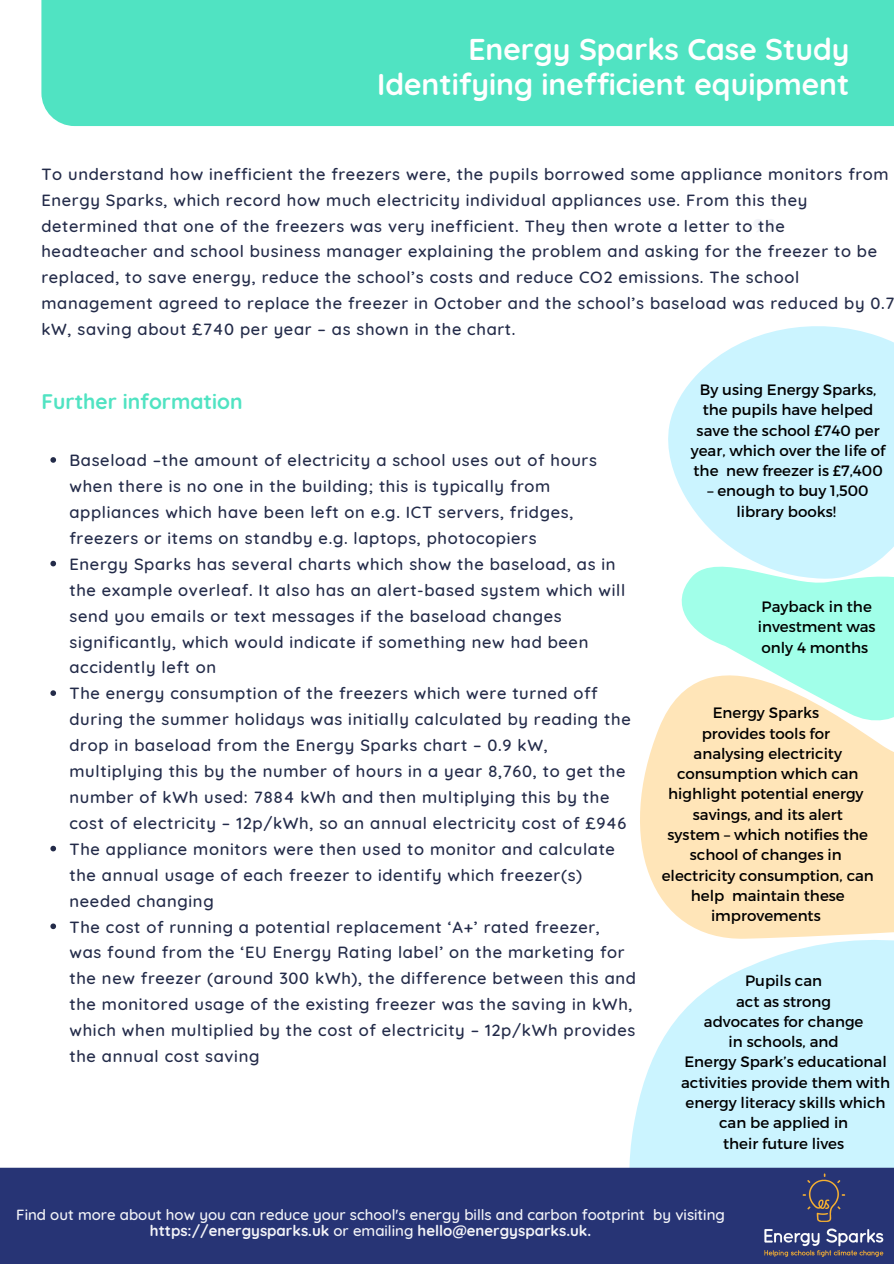
<style>
.page{position:relative;width:894px;height:1264px;background:#fff}
.page>*{position:absolute;margin:0;border:0;box-sizing:border-box;transform-origin:0 0}
.t1{font:700 30px "Quicksand";color:#fff}
.t2{font:700 21px "Quicksand";color:#50e3c2}
.t3{font:500 16.5px/26px "Quicksand";letter-spacing:.04em;color:#232b49}
.t4{font:15px/20.2px "Montserrat";color:#000;text-align:center}
.t5{font:500 15px/17px "Quicksand";color:#f3f4f8;text-align:center}
.s1{font-weight:700}
</style>
<div class="page">
<div style="left:41px;top:0;width:852px;height:126px;background:#50e3c2"></div>
<div style="left:640px;top:728px;width:253px;height:195px;background:#ffe5b8"></div>
<svg style="left:629px;top:923px;width:264px;height:244px;fill:#cbf4ff"></svg>
<svg style="left:668px;top:326px;width:225px;height:128px;background:#d2f5ff"></svg>
<div style="left:0;top:1167px;width:893px;height:96px;background:#273475"></div>
<img style="left:758px;top:1151px;width:127px;height:106px">
<svg style="left:754px;top:219px;width:21px;height:13px"></svg>
<svg style="left:50px;top:457px;width:6px;height:6px"></svg>
<svg style="left:50px;top:560px;width:6px;height:6px"></svg>
<svg style="left:50px;top:690px;width:6px;height:6px"></svg>
<svg style="left:50px;top:845px;width:6px;height:6px"></svg>
<svg style="left:50px;top:923px;width:6px;height:6px"></svg>
<svg style="left:659px;top:454px;width:234px;height:297px"></svg>
<p class="t1" style="left:468px;top:30px;width:382px">Energy Sparks Case Study</p>
<p class="t1" style="left:377px;top:64px;width:473px">Identifying inefficient equipment</p>
<p class="t3" style="left:41px;top:160px;width:854px">To understand how inefficient the freezers were, the pupils borrowed some appliance monitors from Energy Sparks, which record how much electricity individual appliances use. From this they determined that one of the freezers was very inefficient. They then wrote a letter to the headteacher and school business manager explaining the problem and asking for the freezer to be replaced, to save energy, reduce the school’s costs and reduce CO2 emissions. The school management agreed to replace the freezer in October and the school’s baseload was reduced by 0.7 kW, saving about £740 per year – as shown in the chart.</p>
<p class="t2" style="left:41px;top:388px;width:203px">Further information</p>
<p class="t3" style="left:69px;top:447px;width:529px">Baseload –the amount of electricity a school uses out of hours when there is no one in the building; this is typically from appliances which have been left on e.g. ICT servers, fridges, freezers or items on standby e.g. laptops, photocopiers</p>
<p class="t3" style="left:69px;top:550px;width:557px">Energy Sparks has several charts which show the baseload, as in the example overleaf. It also has an alert-based system which will send you emails or text messages if the baseload changes significantly, which would indicate if something new had been accidently left on</p>
<p class="t3" style="left:69px;top:680px;width:562px">The energy consumption of the freezers which were turned off during the summer holidays was initially calculated by reading the drop in baseload from the Energy Sparks chart – 0.9 kW, multiplying this by the number of hours in a year 8,760, to get the number of kWh used: 7884 kWh and then multiplying this by the cost of electricity – 12p/kWh, so an annual electricity cost of £946</p>
<p class="t3" style="left:69px;top:835px;width:547px">The appliance monitors were then used to monitor and calculate the annual usage of each freezer to identify which freezer(s) needed changing</p>
<p class="t3" style="left:69px;top:913px;width:568px">The cost of running a potential replacement ‘A+’ rated freezer,<br>was found from the ‘EU Energy Rating label’ on the marketing for the new freezer (around 300 kWh), the difference between this and the monitored usage of the existing freezer was the saving in kWh, which when multiplied by the cost of electricity – 12p/kWh provides the annual cost saving</p>
<p class="t4" style="left:690px;top:379px;width:196px">By using Energy Sparks, the pupils have helped save the school £740 per year, which over the life of the new freezer is £7,400</p>
<p class="t4" style="left:707px;top:480px;width:163px">– enough to buy 1,500 library books!</p>
<p class="t4" style="left:757px;top:596px;width:119px;text-align:left">Payback in the investment was only 4 months</p>
<p class="t4" style="left:712px;top:702px;width:108px">Energy Sparks</p>
<p class="t4" style="left:701px;top:722px;width:130px">provides tools for</p>
<p class="t4" style="left:668px;top:742px;width:197px">analysing electricity consumption which can highlight potential energy savings, and its alert</p>
<p class="t4" style="left:667px;top:823px;width:202px">system – which notifies the school of changes in</p>
<p class="t4" style="left:661px;top:864px;width:213px">electricity consumption, can help maintain these improvements</p>
<p class="t4" style="left:745px;top:970px;width:78px">Pupils can</p>
<p class="t4" style="left:736px;top:990px;width:96px">act as strong</p>
<p class="t4" style="left:703px;top:1010px;width:161px">advocates for change</p>
<p class="t4" style="left:728px;top:1030px;width:111px">in schools, and</p>
<p class="t4" style="left:681px;top:1051px;width:210px">Energy Spark’s educational activities provide them with energy literacy skills which can be applied in</p>
<p class="t4" style="left:723px;top:1132px;width:122px">their future lives</p>
<p class="t5" style="left:16px;top:1205px;width:710px">Find out more about how you can reduce your school's energy bills and carbon footprint by visiting <span class="s1">https://energysparks.uk</span> or emailing <span class="s1">hello@energysparks.uk.</span></p>
</div>
